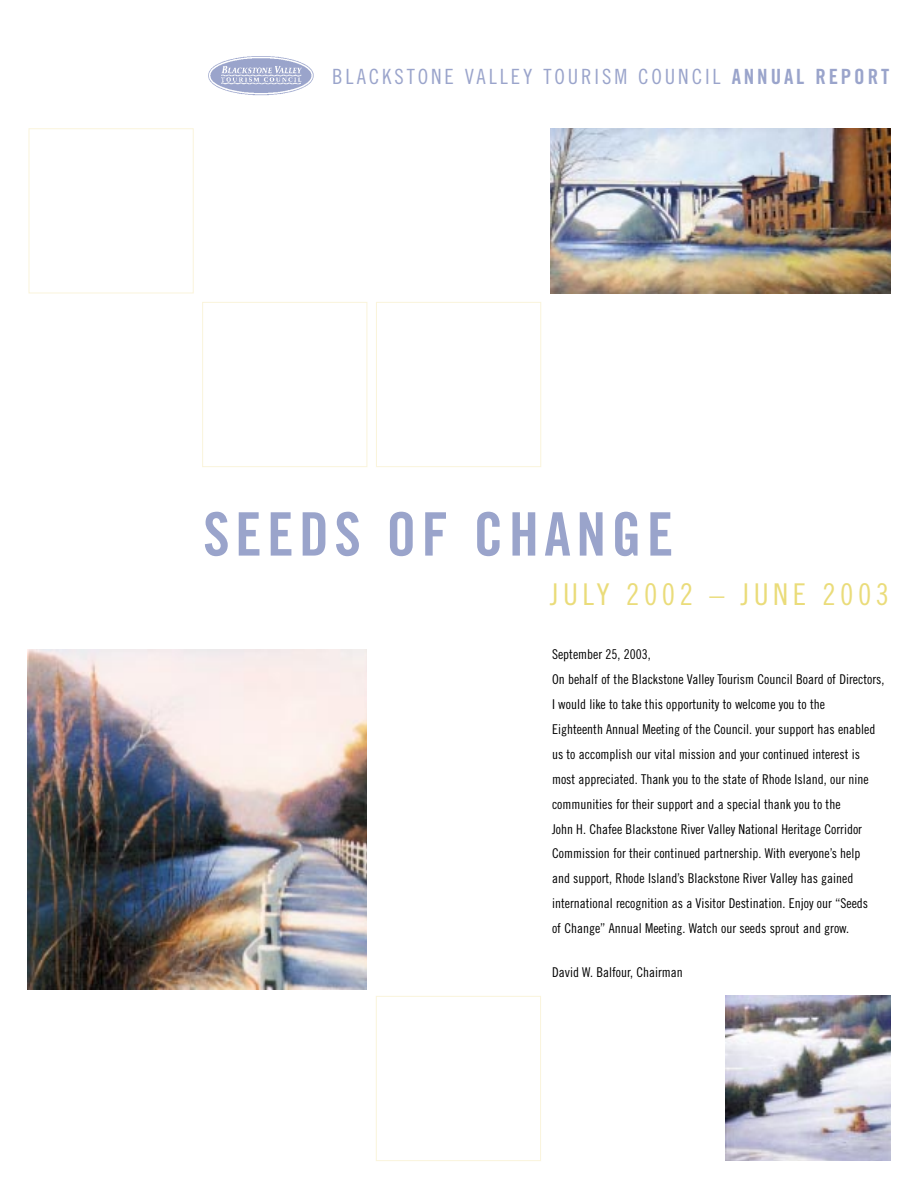
<style>
.page{position:relative;width:918px;height:1188px;background:#fff}
.page>*{position:absolute;margin:0;border:0;box-sizing:border-box;transform-origin:0 0}
.t1{font:60px "Trade Gothic Bold Cond Twenty";letter-spacing:.09em;color:#9aa4cb}
.t2{font:30px "Trade Gothic Cond Eighteen";letter-spacing:.15em;color:#eadc7a}
.t3{font:21px "Trade Gothic Cond Eighteen";letter-spacing:.135em;color:#9aa4cb}
.t4{font:13.5px/24.9px "Trade Gothic Cond Eighteen";color:#000}
.s1{font-family:"Trade Gothic Bold Cond Twenty"}
</style>
<div class="page">
<div style="left:29px;top:128px;width:165px;height:165px;border:1px solid #faf4db"></div>
<div style="left:202px;top:302px;width:165px;height:165px;border:1px solid #faf4db"></div>
<div style="left:376px;top:996px;width:165px;height:165px;border:1px solid #faf4db"></div>
<div style="left:376px;top:302px;width:165px;height:165px;border:1px solid #faf4db"></div>
<img style="left:27px;top:650px;width:340px;height:339px">
<img style="left:551px;top:128px;width:340px;height:165px">
<img style="left:726px;top:996px;width:165px;height:165px">
<img style="left:208px;top:56px;width:106px;height:40px">
<h3 class="t3" style="left:332px;top:69px;width:558px">BLACKSTONE VALLEY TOURISM COUNCIL <span class="s1">ANNUAL REPORT</span></h3>
<h1 class="t1" style="left:203px;top:512px;width:472px">SEEDS OF CHANGE</h1>
<h2 class="t2" style="left:550px;top:583px;width:341px">JULY 2002 – JUNE 2003</h2>
<p class="t4" style="left:552px;top:643px;width:334px">September 25, 2003,<br>On behalf of the Blackstone Valley Tourism Council Board of Directors, I would like to take this opportunity to welcome you to the<br>Eighteenth Annual Meeting of the Council. your support has enabled us to accomplish our vital mission and your continued interest is most appreciated. Thank you to the state of Rhode Island, our nine communities for their support and a special thank you to the<br>John H. Chafee Blackstone River Valley National Heritage Corridor Commission for their continued partnership. With everyone’s help<br>and support, Rhode Island’s Blackstone River Valley has gained international recognition as a Visitor Destination. Enjoy our “Seeds<br>of Change” Annual Meeting. Watch our seeds sprout and grow.</p>
<p class="t4" style="left:552px;top:961px;width:132px">David W. Balfour, Chairman</p>
</div>
